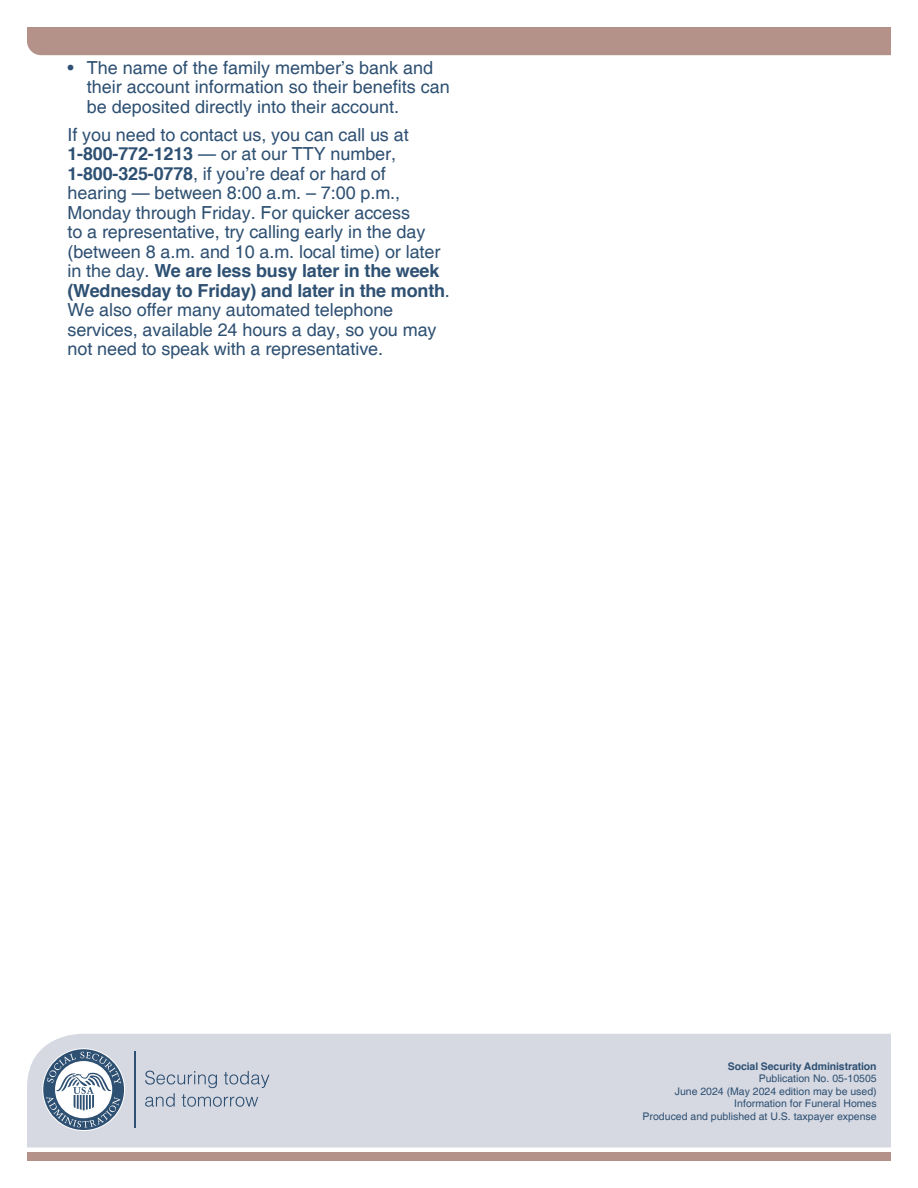
<style>
.page{position:relative;width:918px;height:1188px;background:#fff}
.page>*{position:absolute;margin:0;border:0;box-sizing:border-box;transform-origin:0 0}
.t1{font:18px/19.5px "Helvetica";letter-spacing:-.005em;color:#2e5072}
.t2{font:10.5px "Helvetica";color:#2e5072}
.t3{font:700 10.5px "Helvetica";letter-spacing:-.01em;color:#2e5072}
.s1{font-weight:700}
</style>
<div class="page">
<div style="left:27px;top:27px;width:864px;height:28px;background:#b49189"></div>
<div style="left:27px;top:1034px;width:864px;height:113px;background:#d6d9e2"></div>
<div style="left:27px;top:1153px;width:864px;height:8px;background:#b49189"></div>
<svg style="left:145px;top:1071px;width:124px;height:36px;background:#bbc3d0"></svg>
<hr style="left:134px;top:1051px;width:1px;height:77px;background:#2e5072">
<svg style="left:43px;top:1049px;width:81px;height:81px"></svg>
<svg style="left:46px;top:1052px;width:75px;height:76px"></svg>
<p class="t1" style="left:87px;top:58px;width:365px;text-indent:-19px">• The name of the family member’s bank and their account information so their benefits can be deposited directly into their account.</p>
<p class="t1" style="left:68px;top:125px;width:384px">If you need to contact us, you can call us at <span class="s1">1-800-772-1213</span> — or at our TTY number, <span class="s1">1-800-325-0778</span>, if you’re deaf or hard of<br>hearing — between 8:00 a.m. – 7:00 p.m., Monday through Friday. For quicker access<br>to a representative, try calling early in the day (between 8 a.m. and 10 a.m. local time) or later in the day. <span class="s1">We are less busy later in the week (Wednesday to Friday) and later in the month</span>.<br>We also offer many automated telephone services, available 24 hours a day, so you may not need to speak with a representative.</p>
<p class="t3" style="left:728px;top:1058px;width:150px">Social Security Administration</p>
<p class="t2" style="left:759px;top:1073px;width:119px">Publication No. 05-10505</p>
<p class="t2" style="left:675px;top:1085px;width:203px">June 2024 (May 2024 edition may be used)</p>
<p class="t2" style="left:734px;top:1097px;width:144px">Information for Funeral Homes</p>
<p class="t2" style="left:643px;top:1110px;width:236px">Produced and published at U.S. taxpayer expense</p>
</div>
